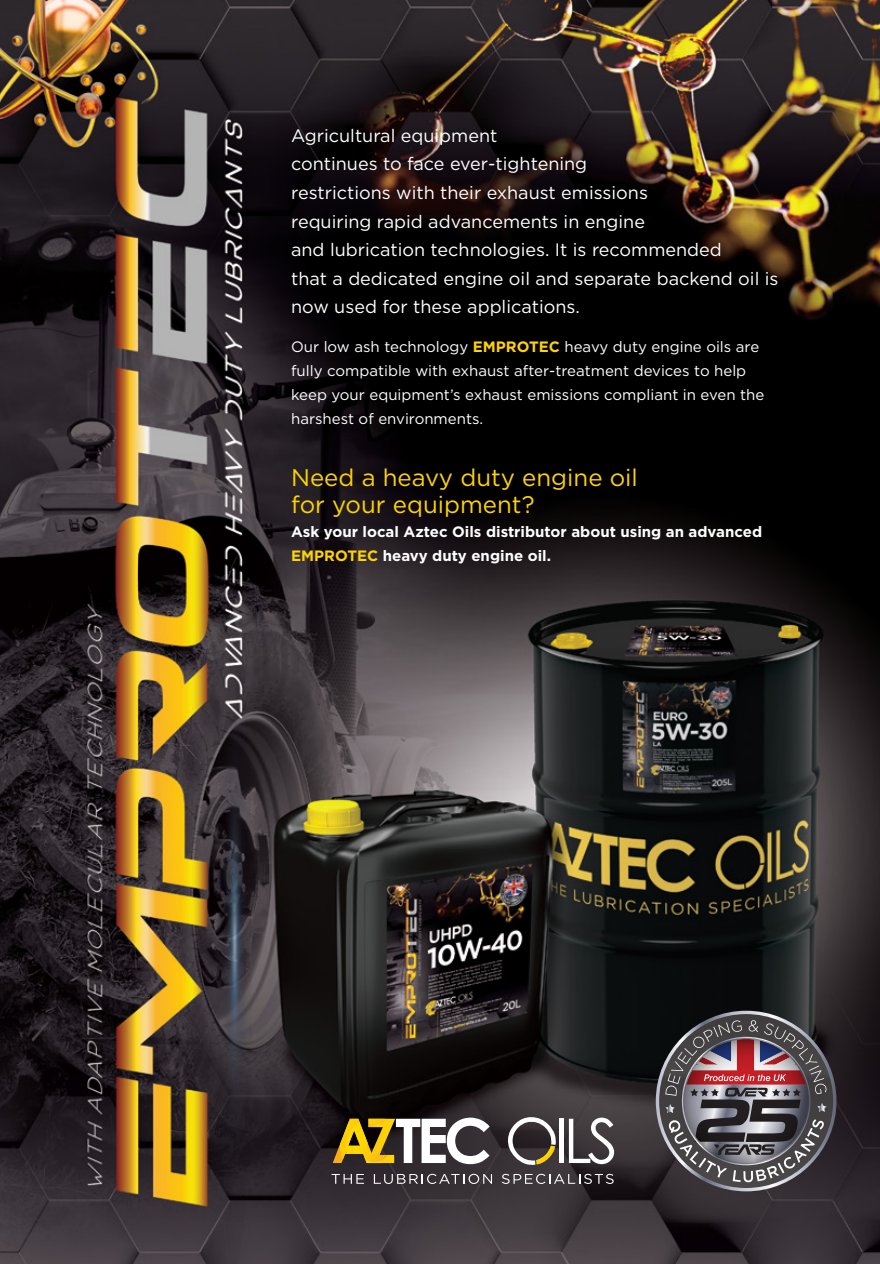
<style>
.page{position:relative;width:880px;height:1264px;background:#fff}
.page>*{position:absolute;margin:0;border:0;box-sizing:border-box;transform-origin:0 0}
.t1{font:24px/27px "Gotham";color:#ffd400}
.t2{font:18px/28.5px "Gotham";color:#fff}
.t3{font:15px/24px "Gotham";color:#fff}
.t4{font:700 15px/24px "Gotham";color:#fff}
.s1{font-weight:700;color:#ffd400}
.s2{color:#ffd400}
</style>
<div class="page">
<hr style="left:879px;top:0;width:1px;height:1263px;background:#000">
<img style="left:0;top:0;width:879px;height:1263px">
<svg style="left:657px;top:1012px;width:177px;height:177px;background:#646266"></svg>
<svg style="left:665px;top:1020px;width:161px;height:162px;background:#6b5d62"></svg>
<svg style="left:332px;top:1117px;width:157px;height:47px"></svg>
<div style="left:558px;top:1118px;width:5px;height:45px;background:#fff"></div>
<svg style="left:568px;top:1117px;width:46px;height:47px"></svg>
<svg style="left:331px;top:1174px;width:33px;height:9px"></svg>
<svg style="left:374px;top:1173px;width:118px;height:11px"></svg>
<svg style="left:501px;top:1173px;width:112px;height:11px"></svg>
<svg style="left:507px;top:1117px;width:49px;height:48px"></svg>
<p class="t2" style="left:291px;top:121px;width:488px">Agricultural equipment<br>continues to face ever-tightening<br>restrictions with their exhaust emissions<br>requiring rapid advancements in engine<br>and lubrication technologies. It is recommended<br>that a dedicated engine oil and separate backend oil is now used for these applications.</p>
<p class="t3" style="left:291px;top:334px;width:474px">Our low ash technology <span class="s1">EMPROTEC</span> heavy duty engine oils are fully compatible with exhaust after-treatment devices to help keep your equipment’s exhaust emissions compliant in even the harshest of environments.</p>
<h1 class="t1" style="left:291px;top:463px;width:348px">Need a heavy duty engine oil for your equipment?</h1>
<p class="t4" style="left:291px;top:519px;width:472px">Ask your local Aztec Oils distributor about using an advanced<br><span class="s2">EMPROTEC</span> heavy duty engine oil.</p>
</div>
